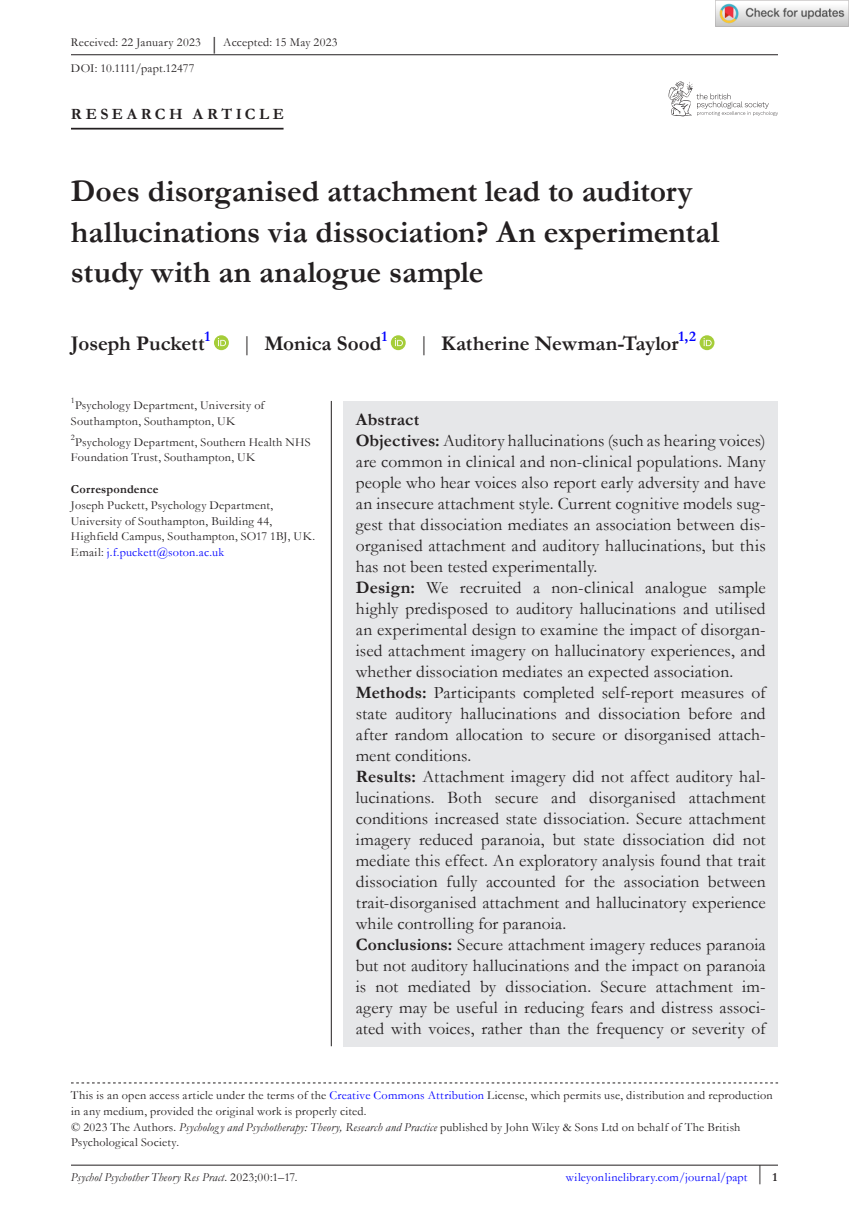
<style>
.page{position:relative;width:849px;height:1221px;background:#fff}
.page>*{position:absolute;margin:0;border:0;box-sizing:border-box;transform-origin:0 0}
.t1{font:700 31.5px/40.2px "Garamond";color:#231f20}
.t2{font:700 21px "Garamond";letter-spacing:-.005em;color:#231f20}
.t3{font:17.5px/21px "Garamond";letter-spacing:.01em;color:#231f20}
.t4{font:700 15.75px "Garamond";letter-spacing:.22em;color:#231f20}
.t5{font:12.25px/15.8px "Garamond";letter-spacing:.02em;color:#231f20}
.t6{font:italic 12.25px "Garamond";letter-spacing:.015em;color:#231f20}
.t7{font:12.25px "Garamond";letter-spacing:.02em;color:#00f}
.t8{font:700 12.25px "Garamond";letter-spacing:.02em;color:#231f20}
.s1{font-size:18.38px}
.s2{font-weight:400}
.s3{color:#00f}
.s4{font-weight:700}
.s5{font-style:italic}
.s6{font-style:normal}
.s7{font-weight:700;color:#231f20}
</style>
<div class="page">
<hr style="left:71px;top:1164px;width:706px;height:1px;background:#231f20">
<svg style="left:668px;top:82px;width:109px;height:34px"></svg>
<hr style="left:71px;top:128px;width:212px;height:1px;background:#231f20">
<svg style="left:214px;top:335px;width:15px;height:15px"></svg>
<svg style="left:218px;top:338px;width:8px;height:8px"></svg>
<svg style="left:390px;top:335px;width:15px;height:15px"></svg>
<svg style="left:394px;top:338px;width:9px;height:8px"></svg>
<svg style="left:699px;top:335px;width:15px;height:15px"></svg>
<svg style="left:703px;top:338px;width:8px;height:8px"></svg>
<hr style="left:71px;top:54px;width:706px;height:1px;background:#231f20">
<svg style="left:71px;top:1082px;width:706px;height:1px"></svg>
<div style="left:343px;top:401px;width:434px;height:645px;background:#e6e7e9"></div>
<hr style="left:331px;top:401px;width:1px;height:645px;background:#231f20">
<img style="left:715px;top:0;width:133px;height:26px">
<p class="t5" style="left:71px;top:30px;width:268px;line-height:25.2px">Received: 22 January 2023 <span class="s1">|</span> Accepted: 15 May 2023<br>DOI: 10.1111/papt.12477</p>
<p class="t4" style="left:71px;top:103px;width:214px">RESEARCH ARTICLE</p>
<h1 class="t1" style="left:71px;top:171px;width:649px">Does disorganised attachment lead to auditory hallucinations via dissociation? An experimental study with an analogue sample</h1>
<p class="t2" style="left:71px;top:329px;width:141px">Joseph Puckett<sup>1</sup></p>
<p class="t2" style="left:242px;top:329px;width:147px"><span class="s2">|</span> Monica Sood<sup>1</sup></p>
<p class="t2" style="left:418px;top:329px;width:279px"><span class="s2">|</span> Katherine Newman-Taylor<sup>1,2</sup></p>
<p class="t5" style="left:71px;top:397px;width:195px"><sup>1</sup>Psychology Department, University of<br>Southampton, Southampton, UK</p>
<p class="t5" style="left:71px;top:433px;width:241px"><sup>2</sup>Psychology Department, Southern Health NHS<br>Foundation Trust, Southampton, UK</p>
<p class="t8" style="left:71px;top:481px;width:89px">Correspondence</p>
<p class="t5" style="left:71px;top:496px;width:245px">Joseph Puckett, Psychology Department, University of Southampton, Building 44, Highfield Campus, Southampton, SO17 1BJ, UK.<br>Email: <span class="s3">j.f.puckett@soton.ac.uk</span></p>
<p class="t3" style="left:356px;top:408px;width:411px"><span class="s4">Abstract<br>Objectives:</span> Auditory hallucinations (such as hearing voices) are common in clinical and non-clinical populations. Many people who hear voices also report early adversity and have an insecure attachment style. Current cognitive models sug&shy;gest that dissociation mediates an association between dis&shy;organised attachment and auditory hallucinations, but this has not been tested experimentally.<br><span class="s4">Design:</span> We recruited a non-clinical analogue sample highly predisposed to auditory hallucinations and utilised an experimental design to examine the impact of disorgan&shy;ised attachment imagery on hallucinatory experiences, and whether dissociation mediates an expected association.<br><span class="s4">Methods:</span> Participants completed self-report measures of state auditory hallucinations and dissociation before and after random allocation to secure or disorganised attach&shy;ment conditions.<br><span class="s4">Results:</span> Attachment imagery did not affect auditory hal&shy;lucinations. Both secure and disorganised attachment conditions increased state dissociation. Secure attachment imagery reduced paranoia, but state dissociation did not mediate this effect. An exploratory analysis found that trait dissociation fully accounted for the association between trait-disorganised attachment and hallucinatory experience while controlling for paranoia.<br><span class="s4">Conclusions:</span> Secure attachment imagery reduces paranoia but not auditory hallucinations and the impact on paranoia is not mediated by dissociation. Secure attachment im&shy;agery may be useful in reducing fears and distress associ&shy;ated with voices, rather than the frequency or severity of</p>
<p class="t5" style="left:71px;top:1086px;width:703px">This is an open access article under the terms of the <span class="s3">Creative Commons Attribution</span> License, which permits use, distribution and reproduction in any medium, provided the original work is properly cited.<br>© 2023 The Authors. <span class="s5">Psycholog y and Psychotherapy: Theory, Research and Practice</span> published by John Wiley &amp; Sons Ltd on behalf of The British Psychological Society.</p>
<p class="t6" style="left:71px;top:1169px;width:228px">Psychol Psychother Theory Res Pract<span class="s6">. 2023;00:1–17.</span></p>
<p class="t7" style="left:565px;top:1169px;width:213px">wileyonlinelibrary.com/journal/papt <sup>|</sup> <span class="s7">1</span></p>
</div>
